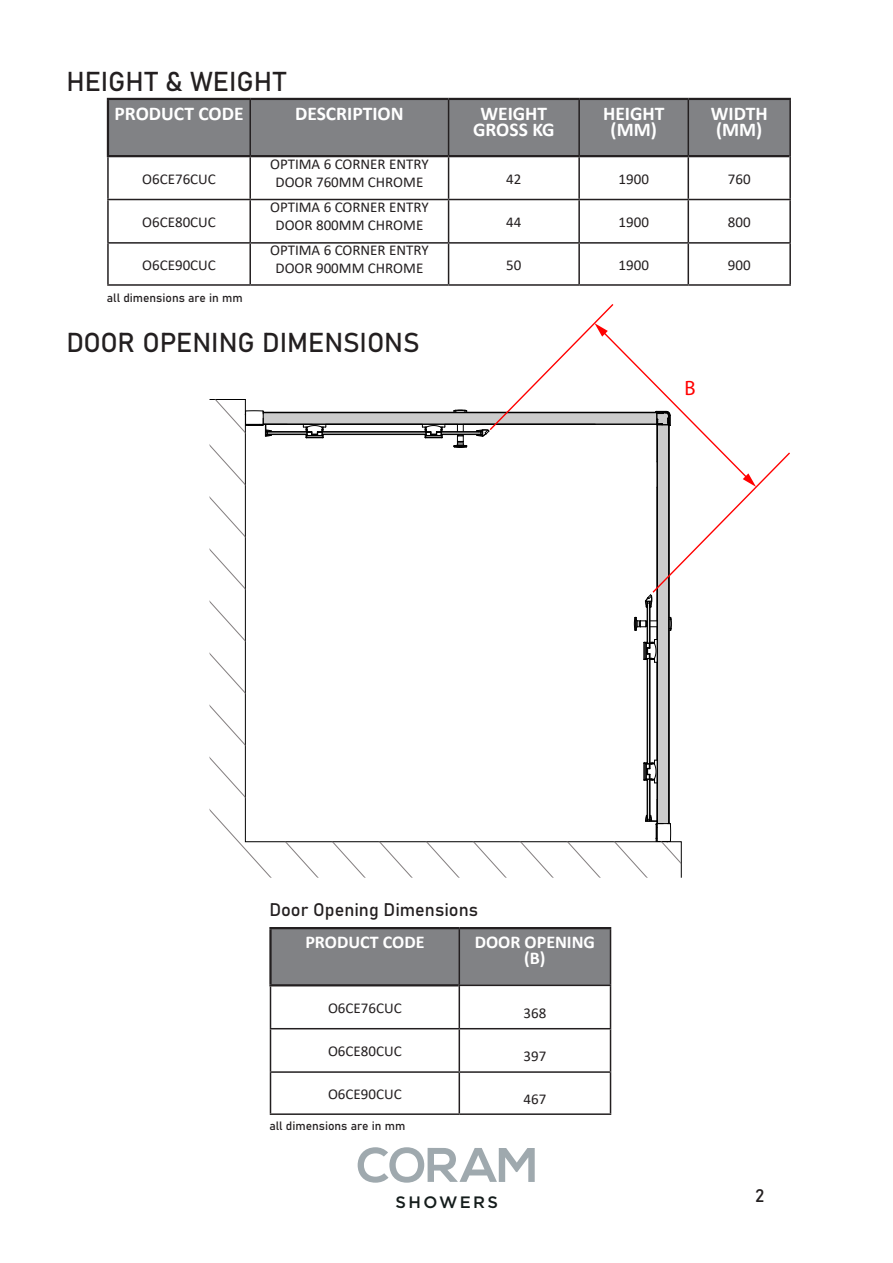
<style>
.page{position:relative;width:893px;height:1263px;background:#fff}
.page>*{position:absolute;margin:0;border:0;box-sizing:border-box;transform-origin:0 0}
.t1{font:27px "Bahnschrift";color:#231f20}
.t2{font:20.85px "Myriad Pro";color:#f00}
.t3{font:700 19.5px/16.5px "Calibri";color:#fff;text-align:center}
.t4{font:700 18px "Calibri";color:#fff}
.t5{font:18px "Bahnschrift";color:#231f20}
.t6{font:500 16.5px "Gotham HTF";letter-spacing:.14em;color:#141c1b}
.t7{font:15px/18px "Calibri";color:#231f20;text-align:center}
.t8{font:12px "Bahnschrift";color:#231f20}
</style>
<div class="page">
<svg style="left:358px;top:1147px;width:177px;height:36px"></svg>
<svg style="left:519px;top:304px;width:271px;height:261px"></svg>
<svg style="left:210px;top:399px;width:471px;height:23px"></svg>
<svg style="left:210px;top:422px;width:471px;height:456px"></svg>
<svg style="left:210px;top:451px;width:459px;height:427px"></svg>
<svg style="left:210px;top:481px;width:439px;height:397px"></svg>
<svg style="left:210px;top:510px;width:418px;height:368px"></svg>
<svg style="left:210px;top:539px;width:398px;height:339px"></svg>
<svg style="left:210px;top:569px;width:377px;height:309px"></svg>
<div style="left:272px;top:929px;width:338px;height:55px;background:#818285"></div>
<hr style="left:459px;top:929px;width:1px;height:55px;background:#231f20">
<hr style="left:610px;top:929px;width:1px;height:55px;background:#231f20">
<hr style="left:270px;top:1028px;width:189px;height:1px;background:#231f20">
<hr style="left:270px;top:1071px;width:189px;height:2px;background:#231f20">
<hr style="left:269px;top:927px;width:190px;height:2px;background:#231f20">
<hr style="left:269px;top:929px;width:3px;height:55px;background:#231f20">
<hr style="left:459px;top:927px;width:152px;height:2px;background:#231f20">
<hr style="left:269px;top:984px;width:190px;height:2px;background:#231f20">
<hr style="left:270px;top:986px;width:1px;height:42px;background:#231f20">
<hr style="left:270px;top:1029px;width:1px;height:42px;background:#231f20">
<hr style="left:270px;top:1073px;width:1px;height:40px;background:#231f20">
<hr style="left:270px;top:1113px;width:189px;height:2px;background:#231f20">
<hr style="left:459px;top:984px;width:152px;height:2px;background:#231f20">
<hr style="left:459px;top:986px;width:1px;height:42px;background:#231f20">
<hr style="left:610px;top:986px;width:1px;height:42px;background:#231f20">
<hr style="left:459px;top:1028px;width:152px;height:1px;background:#231f20">
<hr style="left:459px;top:1029px;width:1px;height:42px;background:#231f20">
<hr style="left:610px;top:1029px;width:1px;height:42px;background:#231f20">
<hr style="left:459px;top:1071px;width:152px;height:2px;background:#231f20">
<hr style="left:459px;top:1073px;width:1px;height:40px;background:#231f20">
<hr style="left:610px;top:1073px;width:1px;height:40px;background:#231f20">
<hr style="left:459px;top:1113px;width:152px;height:2px;background:#231f20">
<div style="left:109px;top:100px;width:680px;height:55px;background:#818285"></div>
<hr style="left:249px;top:100px;width:2px;height:55px;background:#231f20">
<hr style="left:448px;top:100px;width:1px;height:55px;background:#231f20">
<hr style="left:578px;top:100px;width:2px;height:55px;background:#231f20">
<hr style="left:687px;top:100px;width:2px;height:55px;background:#231f20">
<hr style="left:249px;top:157px;width:2px;height:42px;background:#231f20">
<hr style="left:448px;top:157px;width:1px;height:42px;background:#231f20">
<hr style="left:578px;top:157px;width:2px;height:42px;background:#231f20">
<hr style="left:687px;top:157px;width:2px;height:42px;background:#231f20">
<hr style="left:107px;top:199px;width:143px;height:1px;background:#231f20">
<hr style="left:250px;top:199px;width:199px;height:1px;background:#231f20">
<hr style="left:249px;top:200px;width:2px;height:42px;background:#231f20">
<hr style="left:449px;top:199px;width:130px;height:1px;background:#231f20">
<hr style="left:448px;top:200px;width:1px;height:42px;background:#231f20">
<hr style="left:579px;top:199px;width:109px;height:1px;background:#231f20">
<hr style="left:578px;top:200px;width:2px;height:42px;background:#231f20">
<hr style="left:688px;top:199px;width:103px;height:1px;background:#231f20">
<hr style="left:687px;top:200px;width:2px;height:42px;background:#231f20">
<hr style="left:107px;top:242px;width:143px;height:2px;background:#231f20">
<hr style="left:250px;top:242px;width:199px;height:2px;background:#231f20">
<hr style="left:249px;top:244px;width:2px;height:40px;background:#231f20">
<hr style="left:449px;top:242px;width:130px;height:2px;background:#231f20">
<hr style="left:448px;top:244px;width:1px;height:40px;background:#231f20">
<hr style="left:579px;top:242px;width:109px;height:2px;background:#231f20">
<hr style="left:578px;top:244px;width:2px;height:40px;background:#231f20">
<hr style="left:688px;top:242px;width:103px;height:2px;background:#231f20">
<hr style="left:687px;top:244px;width:2px;height:40px;background:#231f20">
<hr style="left:107px;top:155px;width:143px;height:2px;background:#231f20">
<hr style="left:250px;top:155px;width:199px;height:2px;background:#231f20">
<hr style="left:449px;top:155px;width:130px;height:2px;background:#231f20">
<hr style="left:579px;top:155px;width:109px;height:2px;background:#231f20">
<hr style="left:688px;top:155px;width:101px;height:2px;background:#231f20">
<hr style="left:107px;top:98px;width:143px;height:2px;background:#231f20">
<hr style="left:107px;top:100px;width:2px;height:55px;background:#231f20">
<hr style="left:250px;top:98px;width:199px;height:2px;background:#231f20">
<hr style="left:449px;top:98px;width:130px;height:2px;background:#231f20">
<hr style="left:579px;top:98px;width:109px;height:2px;background:#231f20">
<hr style="left:688px;top:98px;width:103px;height:2px;background:#231f20">
<hr style="left:789px;top:100px;width:2px;height:56px;background:#231f20">
<hr style="left:107px;top:157px;width:2px;height:42px;background:#231f20">
<hr style="left:789px;top:156px;width:2px;height:43px;background:#231f20">
<hr style="left:107px;top:200px;width:2px;height:42px;background:#231f20">
<hr style="left:789px;top:200px;width:2px;height:42px;background:#231f20">
<hr style="left:107px;top:244px;width:2px;height:40px;background:#231f20">
<hr style="left:789px;top:244px;width:2px;height:40px;background:#231f20">
<hr style="left:107px;top:284px;width:143px;height:2px;background:#231f20">
<hr style="left:250px;top:284px;width:199px;height:2px;background:#231f20">
<hr style="left:449px;top:284px;width:130px;height:2px;background:#231f20">
<hr style="left:579px;top:284px;width:109px;height:2px;background:#231f20">
<hr style="left:688px;top:284px;width:103px;height:2px;background:#231f20">
<p class="t1" style="left:66px;top:64px;width:221px">HEIGHT &amp; WEIGHT</p>
<p class="t3" style="left:115px;top:105px;width:131px">PRODUCT CODE</p>
<p class="t3" style="left:295px;top:105px;width:110px">DESCRIPTION</p>
<p class="t3" style="left:473px;top:105px;width:83px">WEIGHT<br>GROSS KG</p>
<p class="t3" style="left:603px;top:105px;width:63px">HEIGHT (MM)</p>
<p class="t3" style="left:711px;top:105px;width:58px;text-align:left">WIDTH (MM)</p>
<p class="t7" style="left:142px;top:169px;width:75px">O6CE76CUC</p>
<p class="t7" style="left:270px;top:154px;width:160px">OPTIMA 6 CORNER ENTRY<br>DOOR 760MM CHROME</p>
<p class="t7" style="left:506px;top:169px;width:17px">42</p>
<p class="t7" style="left:618px;top:169px;width:32px">1900</p>
<p class="t7" style="left:728px;top:169px;width:24px">760</p>
<p class="t7" style="left:142px;top:212px;width:75px">O6CE80CUC</p>
<p class="t7" style="left:142px;top:255px;width:75px">O6CE90CUC</p>
<p class="t8" style="left:107px;top:290px;width:137px">all dimensions are in mm</p>
<p class="t7" style="left:270px;top:197px;width:160px">OPTIMA 6 CORNER ENTRY<br>DOOR 800MM CHROME</p>
<p class="t7" style="left:270px;top:240px;width:160px">OPTIMA 6 CORNER ENTRY<br>DOOR 900MM CHROME</p>
<p class="t1" style="left:66px;top:325px;width:355px">DOOR OPENING DIMENSIONS</p>
<p class="t7" style="left:506px;top:212px;width:17px">44</p>
<p class="t7" style="left:618px;top:212px;width:32px">1900</p>
<p class="t7" style="left:728px;top:212px;width:24px">800</p>
<p class="t7" style="left:506px;top:255px;width:17px">50</p>
<p class="t7" style="left:618px;top:255px;width:32px">1900</p>
<p class="t7" style="left:728px;top:255px;width:24px">900</p>
<p class="t2" style="left:684px;top:375px;width:13px">B</p>
<p class="t5" style="left:269px;top:898px;width:210px">Door Opening Dimensions</p>
<p class="t4" style="left:305px;top:929px;width:121px">PRODUCT CODE</p>
<p class="t4" style="left:475px;top:929px;width:122px">DOOR OPENING</p>
<p class="t4" style="left:524px;top:945px;width:23px">(B)</p>
<p class="t7" style="left:328px;top:998px;width:75px">O6CE76CUC</p>
<p class="t7" style="left:523px;top:1003px;width:24px">368</p>
<p class="t7" style="left:328px;top:1041px;width:75px">O6CE80CUC</p>
<p class="t7" style="left:328px;top:1085px;width:75px">O6CE90CUC</p>
<p class="t8" style="left:269px;top:1118px;width:137px">all dimensions are in mm</p>
<p class="t6" style="left:396px;top:1193px;width:104px">SHOWERS</p>
<p class="t7" style="left:523px;top:1046px;width:24px">397</p>
<p class="t7" style="left:523px;top:1090px;width:24px">467</p>
<p class="t5" style="left:755px;top:1184px;width:11px">2</p>
</div>
